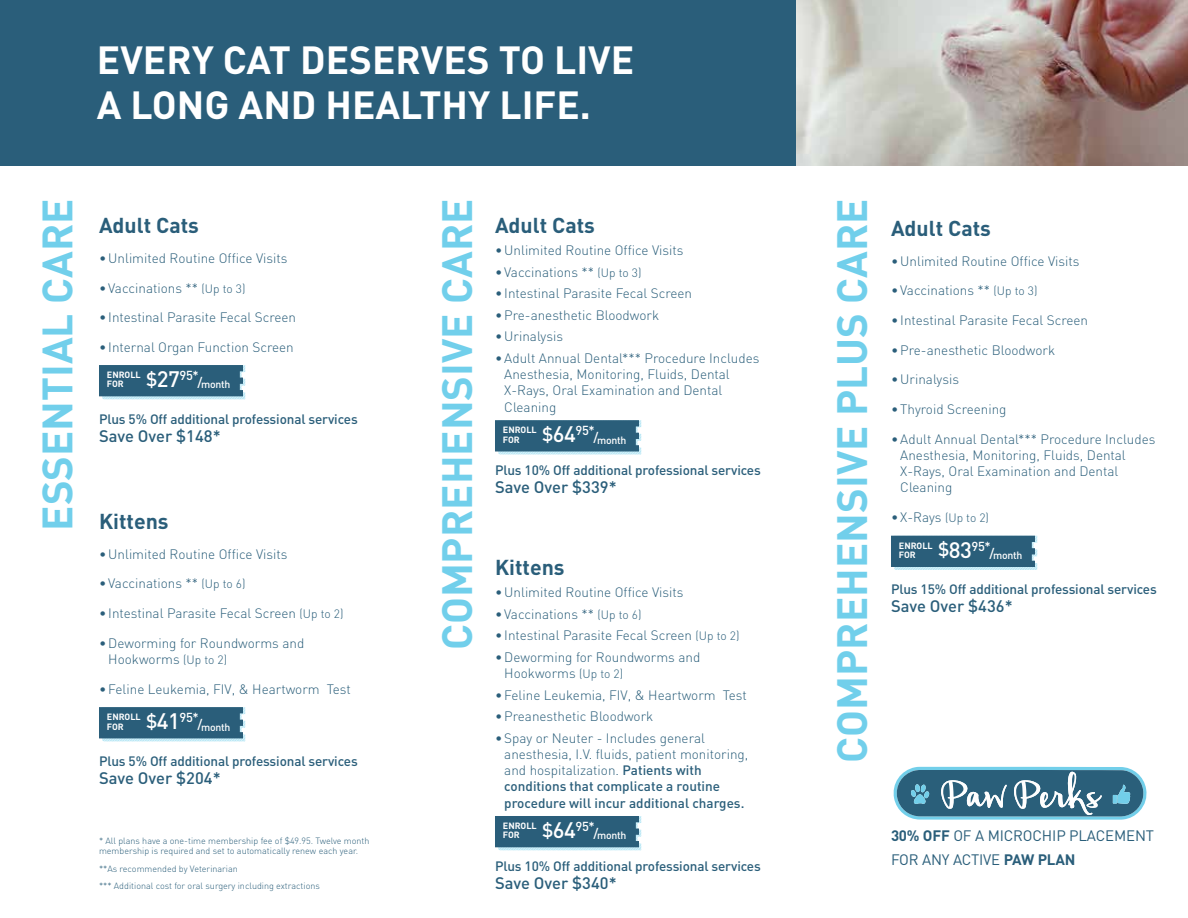
<style>
.page{position:relative;width:1188px;height:918px;background:#fff}
.page>*{position:absolute;margin:0;border:0;box-sizing:border-box;transform-origin:0 0}
.t1{font:700 41.85px "DIN";color:#71cfeb}
.t2{font:700 38.85px/44.5px "DIN";color:#fff}
.t3{font:700 21.3px "DIN";color:#2a5e7a}
.t4{font:500 16.5px "DIN";color:#2a5e7a}
.t5{font:15px/23.4px "DIN";letter-spacing:-.01em;color:#2a5e7a}
.t6{font:300 13.5px/16.2px "DIN";color:#2a5e7a}
.t7{font:500 13.5px "DIN";letter-spacing:-.01em;color:#2a5e7a}
.t8{font:500 10.5px "DIN";letter-spacing:-.025em;color:#fff}
.t9{font:300 9px/10.5px "DIN";color:#2a5e7a}
.t10{font:700 9px/9.4px "DIN";color:#fff}
.s1{font-size:12px}
.s2{font-weight:500;font-size:22.2px}
.s3{font-size:12.9px}
.s4{font-weight:500}
.s5{font-weight:700}
</style>
<div class="page">
<svg style="left:99px;top:365px;width:147px;height:34px;background:#3b6d87"></svg>
<svg style="left:99px;top:707px;width:147px;height:34px;background:#3b6d87"></svg>
<svg style="left:495px;top:816px;width:147px;height:34px;background:#3b6d87"></svg>
<svg style="left:495px;top:420px;width:147px;height:34px;background:#3b6d87"></svg>
<svg style="left:891px;top:536px;width:147px;height:34px;background:#3c6e88"></svg>
<div style="left:0;top:0;width:796px;height:166px;background:#2a5e7a"></div>
<img style="left:796px;top:0;width:392px;height:166px">
<svg style="left:893px;top:767px;width:254px;height:53px;background:#598ba1"></svg>
<h2 class="t2" style="left:97px;top:36px;width:539px">EVERY CAT DESERVES TO LIVE<br>A LONG AND HEALTHY LIFE.</h2>
<h1 class="t1" style="left:30px;top:531px;width:333px;rotate:-90deg">ESSENTIAL CARE</h1>
<h1 class="t1" style="left:430px;top:650px;width:453px;rotate:-90deg">COMPREHENSIVE CARE</h1>
<h1 class="t1" style="left:825px;top:763px;width:566px;rotate:-90deg">COMPREHENSIVE PLUS CARE</h1>
<h3 class="t3" style="left:99px;top:212px;width:102px">Adult Cats</h3>
<p class="t6" style="left:99px;top:250px;width:190px">•Unlimited Routine Office Visits</p>
<p class="t6" style="left:99px;top:280px;width:148px">• Vaccinations ** <span class="s1">(Up to 3)</span></p>
<p class="t6" style="left:99px;top:309px;width:199px">• Intestinal Parasite Fecal Screen</p>
<p class="t6" style="left:99px;top:339px;width:196px">• Internal Organ Function Screen</p>
<h3 class="t3" style="left:495px;top:212px;width:102px">Adult Cats</h3>
<p class="t6" style="left:495px;top:242px;width:190px">•Unlimited Routine Office Visits</p>
<p class="t6" style="left:495px;top:263px;width:148px">• Vaccinations ** <span class="s1">(Up to 3)</span></p>
<p class="t6" style="left:495px;top:285px;width:199px">• Intestinal Parasite Fecal Screen</p>
<p class="t6" style="left:495px;top:307px;width:166px">•Pre-anesthetic Bloodwork</p>
<p class="t6" style="left:495px;top:328px;width:70px">•Urinalysis</p>
<p class="t6" style="left:504px;top:350px;width:257px;text-indent:-9px">•Adult Annual Dental*** Procedure Includes Anesthesia, Monitoring, Fluids, Dental X-Rays, Oral Examination and Dental Cleaning</p>
<p class="t10" style="left:107px;top:370px;width:93px">ENROLL<br>FOR <sup>$</sup><span class="s2">27</span><sup>95*</sup></p>
<p class="t8" style="left:198px;top:378px;width:34px"><span class="s3">/</span>month</p>
<p class="t7" style="left:99px;top:411px;width:260px">Plus 5% Off additional professional services</p>
<p class="t4" style="left:99px;top:426px;width:123px">Save Over $148*</p>
<p class="t10" style="left:503px;top:425px;width:93px">ENROLL<br>FOR <sup>$</sup><span class="s2">64</span><sup>95*</sup></p>
<p class="t8" style="left:594px;top:433px;width:34px"><span class="s3">/</span>month</p>
<p class="t7" style="left:495px;top:461px;width:267px">Plus 10% Off additional professional services</p>
<p class="t4" style="left:495px;top:476px;width:123px">Save Over $339*</p>
<h3 class="t3" style="left:99px;top:507px;width:71px">Kittens</h3>
<p class="t6" style="left:99px;top:546px;width:190px">•Unlimited Routine Office Visits</p>
<p class="t6" style="left:99px;top:575px;width:148px">• Vaccinations ** <span class="s1">(Up to 6)</span></p>
<p class="t6" style="left:99px;top:605px;width:246px">• Intestinal Parasite Fecal Screen <span class="s1">(Up to 2)</span></p>
<p class="t6" style="left:108px;top:635px;width:198px;text-indent:-9px">•Deworming for Roundworms and<br>Hookworms <span class="s1">(Up to 2)</span></p>
<p class="t6" style="left:99px;top:681px;width:253px">• Feline Leukemia, FIV, &amp; Heartworm Test</p>
<h3 class="t3" style="left:495px;top:554px;width:71px">Kittens</h3>
<p class="t6" style="left:495px;top:584px;width:190px">•Unlimited Routine Office Visits</p>
<p class="t6" style="left:495px;top:606px;width:148px">• Vaccinations ** <span class="s1">(Up to 6)</span></p>
<p class="t6" style="left:495px;top:627px;width:246px">• Intestinal Parasite Fecal Screen <span class="s1">(Up to 2)</span></p>
<p class="t6" style="left:504px;top:649px;width:198px;text-indent:-9px">•Deworming for Roundworms and<br>Hookworms <span class="s1">(Up to 2)</span></p>
<p class="t6" style="left:495px;top:687px;width:253px">•Feline Leukemia, FIV, &amp; Heartworm Test</p>
<p class="t6" style="left:495px;top:708px;width:160px">•Preanesthetic Bloodwork</p>
<p class="t6" style="left:504px;top:730px;width:246px;text-indent:-9px">•Spay or Neuter - Includes general anesthesia, I.V. fluids, patient monitoring, and hospitalization. <span class="s4">Patients with conditions that complicate a routine procedure will incur additional charges.</span></p>
<p class="t10" style="left:107px;top:712px;width:93px">ENROLL<br>FOR <sup>$</sup><span class="s2">41</span><sup>95*</sup></p>
<p class="t8" style="left:198px;top:720px;width:34px"><span class="s3">/</span>month</p>
<p class="t7" style="left:99px;top:752px;width:260px">Plus 5% Off additional professional services</p>
<p class="t4" style="left:99px;top:767px;width:123px">Save Over $204*</p>
<p class="t9" style="left:99px;top:835px;width:272px">* All plans have a one-time membership fee of $49.95. Twelve month membership is required and set to automatically renew each year.</p>
<p class="t9" style="left:99px;top:860px;width:222px;line-height:17.2px">**As recommended by Veterinarian<br>*** Additional cost for oral surgery including extractions</p>
<p class="t10" style="left:503px;top:821px;width:93px">ENROLL<br>FOR <sup>$</sup><span class="s2">64</span><sup>95*</sup></p>
<p class="t8" style="left:594px;top:829px;width:34px"><span class="s3">/</span>month</p>
<p class="t7" style="left:495px;top:857px;width:267px">Plus 10% Off additional professional services</p>
<p class="t4" style="left:495px;top:872px;width:123px">Save Over $340*</p>
<h3 class="t3" style="left:891px;top:214px;width:102px">Adult Cats</h3>
<p class="t6" style="left:891px;top:253px;width:190px">•Unlimited Routine Office Visits</p>
<p class="t6" style="left:891px;top:282px;width:148px">• Vaccinations ** <span class="s1">(Up to 3)</span></p>
<p class="t6" style="left:891px;top:312px;width:199px">• Intestinal Parasite Fecal Screen</p>
<p class="t6" style="left:891px;top:342px;width:166px">•Pre-anesthetic Bloodwork</p>
<p class="t6" style="left:891px;top:371px;width:70px">•Urinalysis</p>
<p class="t6" style="left:891px;top:401px;width:117px">• Thyroid Screening</p>
<p class="t6" style="left:900px;top:431px;width:257px;text-indent:-9px">•Adult Annual Dental*** Procedure Includes Anesthesia, Monitoring, Fluids, Dental X-Rays, Oral Examination and Dental Cleaning</p>
<p class="t6" style="left:891px;top:509px;width:100px">• X-Rays <span class="s1">(Up to 2)</span></p>
<p class="t10" style="left:899px;top:540px;width:93px">ENROLL<br>FOR <sup>$</sup><span class="s2">83</span><sup>95*</sup></p>
<p class="t8" style="left:990px;top:549px;width:34px"><span class="s3">/</span>month</p>
<p class="t7" style="left:891px;top:581px;width:267px">Plus 15% Off additional professional services</p>
<p class="t4" style="left:891px;top:596px;width:123px">Save Over $436*</p>
<p class="t5" style="left:891px;top:824px;width:265px"><span class="s5">30% OFF</span> OF A MICROCHIP PLACEMENT<br>FOR ANY ACTIVE <span class="s5">PAW PLAN</span></p>
</div>
